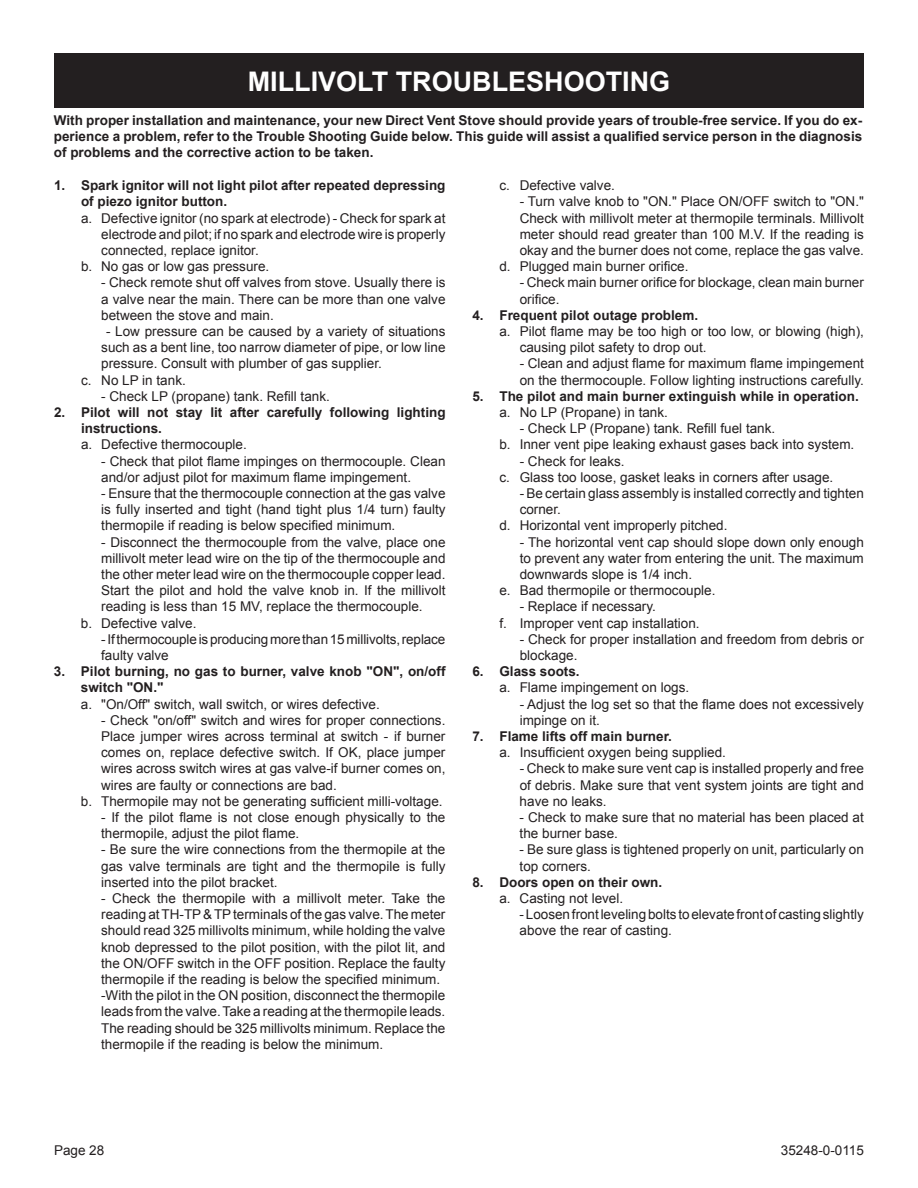
<style>
.page{position:relative;width:918px;height:1188px;background:#fff}
.page>*{position:absolute;margin:0;border:0;box-sizing:border-box;transform-origin:0 0}
.t1{font:700 27px "Arial";color:#fff}
.t2{font:13.5px/16.2px "Arial";color:#231f20}
.t3{font:700 13.5px/16.2px "Arial";color:#231f20}
</style>
<div class="page">
<div style="left:54px;top:54px;width:810px;height:54px;background:#231f20"></div>
<h1 class="t1" style="left:248px;top:63px;width:424px">MILLIVOLT TROUBLESHOOTING</h1>
<p class="t3" style="left:54px;top:113px;width:810px;text-align:justify">With proper installation and maintenance, your new Direct Vent Stove should provide years of trouble-free service. If you do ex&shy;perience a problem, refer to the Trouble Shooting Guide below. This guide will assist a qualified service person in the diagnosis of problems and the corrective action to be taken.</p>
<p class="t3" style="left:81px;top:178px;width:366px;text-indent:-27px">1. Spark ignitor will not light pilot after repeated depressing of piezo ignitor button.</p>
<p class="t2" style="left:81px;top:210px;width:366px">a. Defective ignitor (no spark at electrode) - Check for spark at</p>
<p class="t2" style="left:101px;top:226px;width:346px">electrode and pilot; if no spark and electrode wire is properly</p>
<p class="t2" style="left:101px;top:242px;width:159px">connected, replace ignitor.</p>
<p class="t2" style="left:81px;top:258px;width:190px">b. No gas or low gas pressure.</p>
<p class="t2" style="left:101px;top:275px;width:346px;text-align:justify">- Check remote shut off valves from stove. Usually there is a valve near the main. There can be more than one valve between the stove and main.</p>
<p class="t2" style="left:106px;top:323px;width:341px">- Low pressure can be caused by a variety of situations</p>
<p class="t2" style="left:101px;top:339px;width:346px">such as a bent line, too narrow diameter of pipe, or low line</p>
<p class="t2" style="left:101px;top:356px;width:282px">pressure. Consult with plumber of gas supplier.</p>
<p class="t2" style="left:81px;top:372px;width:106px">c. No LP in tank.</p>
<p class="t2" style="left:101px;top:388px;width:230px">- Check LP (propane) tank. Refill tank.</p>
<p class="t3" style="left:81px;top:404px;width:366px;text-indent:-27px">2. Pilot will not stay lit after carefully following lighting instructions.</p>
<p class="t2" style="left:81px;top:437px;width:167px">a. Defective thermocouple.</p>
<p class="t2" style="left:101px;top:453px;width:346px">- Check that pilot flame impinges on thermocouple. Clean and/or adjust pilot for maximum flame impingement.</p>
<p class="t2" style="left:101px;top:485px;width:346px;text-align:justify">- Ensure that the thermocouple connection at the gas valve is fully inserted and tight (hand tight plus 1/4 turn) faulty thermopile if reading is below specified minimum.</p>
<p class="t2" style="left:101px;top:534px;width:346px">- Disconnect the thermocouple from the valve, place one</p>
<p class="t2" style="left:101px;top:550px;width:346px">millivolt meter lead wire on the tip of the thermocouple and</p>
<p class="t2" style="left:101px;top:566px;width:346px">the other meter lead wire on the thermocouple copper lead.</p>
<p class="t2" style="left:101px;top:582px;width:346px">Start the pilot and hold the valve knob in. If the millivolt</p>
<p class="t2" style="left:101px;top:599px;width:323px">reading is less than 15 MV, replace the thermocouple.</p>
<p class="t2" style="left:81px;top:615px;width:117px">b. Defective valve.</p>
<p class="t2" style="left:101px;top:631px;width:346px">-Ifthermocoupleisproducingmorethan15millivolts,replace</p>
<p class="t2" style="left:101px;top:647px;width:69px">faulty valve</p>
<p class="t3" style="left:81px;top:664px;width:366px;text-indent:-27px">3. Pilot burning, no gas to burner, valve knob "ON", on/off switch "ON."</p>
<p class="t2" style="left:81px;top:696px;width:300px">a. "On/Off" switch, wall switch, or wires defective.</p>
<p class="t2" style="left:101px;top:712px;width:346px">- Check "on/off" switch and wires for proper connections.</p>
<p class="t2" style="left:101px;top:728px;width:346px">Place jumper wires across terminal at switch - if burner</p>
<p class="t2" style="left:101px;top:744px;width:346px">comes on, replace defective switch. If OK, place jumper</p>
<p class="t2" style="left:101px;top:761px;width:346px">wires across switch wires at gas valve-if burner comes on,</p>
<p class="t2" style="left:101px;top:777px;width:237px">wires are faulty or connections are bad.</p>
<p class="t2" style="left:81px;top:793px;width:363px">b. Thermopile may not be generating sufficient milli-voltage.</p>
<p class="t2" style="left:101px;top:809px;width:346px">- If the pilot flame is not close enough physically to the thermopile, adjust the pilot flame.</p>
<p class="t2" style="left:101px;top:842px;width:346px;text-align:justify">- Be sure the wire connections from the thermopile at the gas valve terminals are tight and the thermopile is fully inserted into the pilot bracket.</p>
<p class="t2" style="left:101px;top:890px;width:346px">- Check the thermopile with a millivolt meter. Take the reading atTH-TP&amp;TPterminals of the gas valve.The meter should read 325 millivolts minimum, while holding the valve knob depressed to the pilot position, with the pilot lit, and the ON/OFF switch in the OFF position. Replace the faulty thermopile if the reading is below the specified minimum. -With the pilot in the ON position, disconnect the thermopile leads from the valve.Take a reading at the thermopile leads.<br>The reading should be 325 millivolts minimum. Replace the thermopile if the reading is below the minimum.</p>
<p class="t2" style="left:499px;top:177px;width:117px">c. Defective valve.</p>
<p class="t2" style="left:520px;top:194px;width:346px">- Turn valve knob to "ON." Place ON/OFF switch to "ON."</p>
<p class="t2" style="left:520px;top:210px;width:346px">Check with millivolt meter at thermopile terminals. Millivolt</p>
<p class="t2" style="left:520px;top:226px;width:346px">meter should read greater than 100 M.V. If the reading is</p>
<p class="t2" style="left:520px;top:242px;width:346px">okay and the burner does not come, replace the gas valve.</p>
<p class="t2" style="left:499px;top:258px;width:191px">d. Plugged main burner orifice.</p>
<p class="t2" style="left:520px;top:275px;width:346px">- Check main burner orifice for blockage, clean main burner orifice.</p>
<p class="t3" style="left:472px;top:307px;width:227px">4. Frequent pilot outage problem.</p>
<p class="t2" style="left:520px;top:323px;width:346px;text-indent:-20px">a. Pilot flame may be too high or too low, or blowing (high), causing pilot safety to drop out.</p>
<p class="t2" style="left:520px;top:356px;width:346px">- Clean and adjust flame for maximum flame impingement on the thermocouple. Follow lighting instructions carefully.</p>
<p class="t3" style="left:472px;top:388px;width:388px">5. The pilot and main burner extinguish while in operation.</p>
<p class="t2" style="left:499px;top:404px;width:170px">a. No LP (Propane) in tank.</p>
<p class="t2" style="left:499px;top:420px;width:356px;text-indent:20px">- Check LP (Propane) tank. Refill fuel tank.<br>b. Inner vent pipe leaking exhaust gases back into system.</p>
<p class="t2" style="left:499px;top:453px;width:335px;text-indent:20px">- Check for leaks.<br>c. Glass too loose, gasket leaks in corners after usage.</p>
<p class="t2" style="left:520px;top:485px;width:346px">- Be certain glass assembly is installed correctly and tighten</p>
<p class="t2" style="left:520px;top:501px;width:43px">corner.</p>
<p class="t2" style="left:499px;top:518px;width:230px">d. Horizontal vent improperly pitched.</p>
<p class="t2" style="left:520px;top:534px;width:346px">- The horizontal vent cap should slope down only enough</p>
<p class="t2" style="left:520px;top:550px;width:346px">to prevent any water from entering the unit. The maximum</p>
<p class="t2" style="left:520px;top:566px;width:174px">downwards slope is 1/4 inch.</p>
<p class="t2" style="left:499px;top:582px;width:218px">e. Bad thermopile or thermocouple.</p>
<p class="t2" style="left:499px;top:599px;width:202px;text-indent:20px">- Replace if necessary.<br>f. Improper vent cap installation.</p>
<p class="t2" style="left:520px;top:631px;width:346px">- Check for proper installation and freedom from debris or blockage.</p>
<p class="t3" style="left:472px;top:664px;width:109px">6. Glass soots.</p>
<p class="t2" style="left:499px;top:680px;width:191px">a. Flame impingement on logs.</p>
<p class="t2" style="left:520px;top:696px;width:346px">- Adjust the log set so that the flame does not excessively impinge on it.</p>
<p class="t3" style="left:472px;top:728px;width:201px">7. Flame lifts off main burner.</p>
<p class="t2" style="left:499px;top:744px;width:228px">a. Insufficient oxygen being supplied.</p>
<p class="t2" style="left:520px;top:761px;width:346px;text-align:justify">- Check to make sure vent cap is installed properly and free of debris. Make sure that vent system joints are tight and have no leaks.</p>
<p class="t2" style="left:520px;top:809px;width:346px">- Check to make sure that no material has been placed at the burner base.</p>
<p class="t2" style="left:520px;top:842px;width:346px">- Be sure glass is tightened properly on unit, particularly on top corners.</p>
<p class="t3" style="left:472px;top:874px;width:191px">8. Doors open on their own.</p>
<p class="t2" style="left:520px;top:890px;width:346px;text-indent:-20px">a. Casting not level.<br>-Loosenfrontlevelingbolts toelevatefrontof castingslightly above the rear of casting.</p>
<p class="t2" style="left:54px;top:1143px;width:52px">Page 28</p>
<p class="t2" style="left:781px;top:1143px;width:85px">35248-0-0115</p>
</div>
